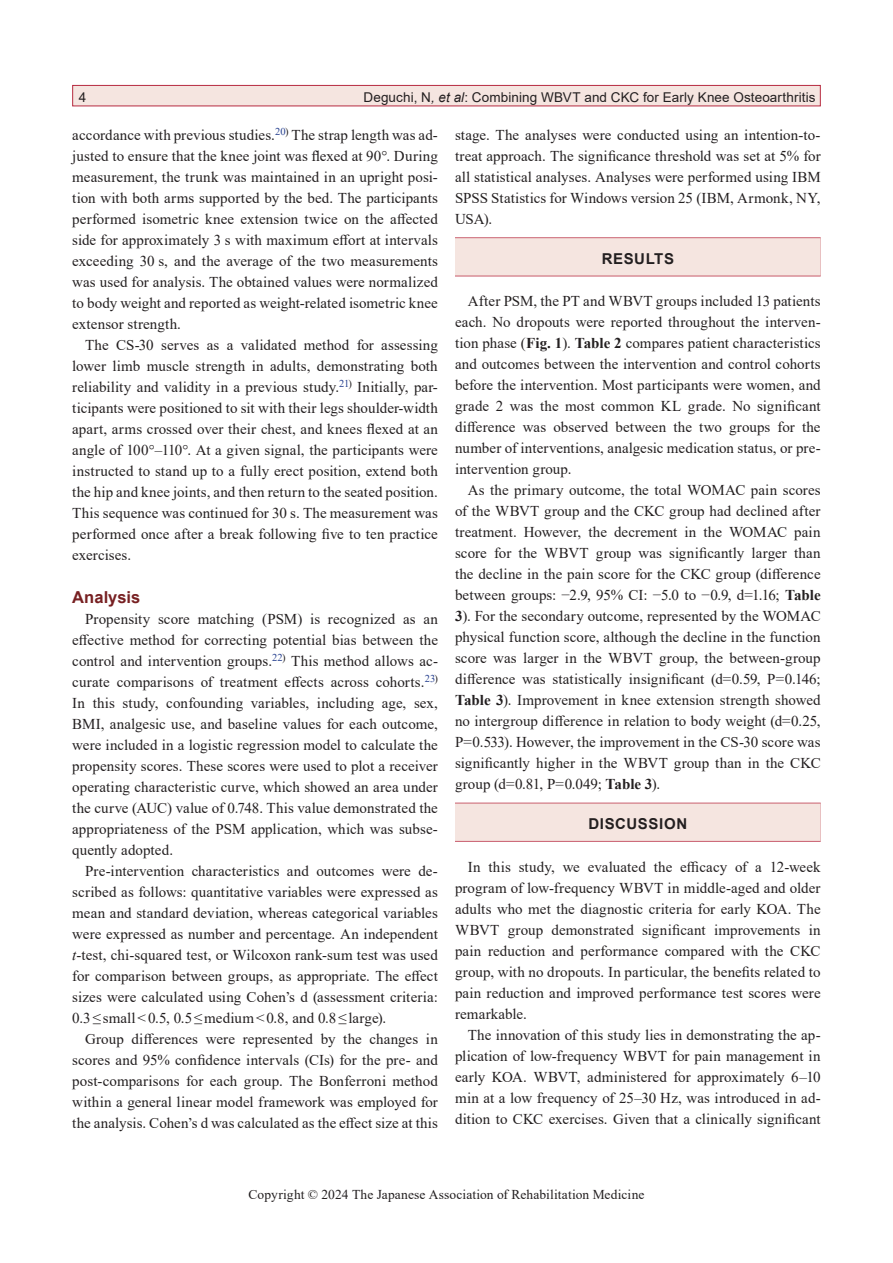
<style>
.page{position:relative;width:893px;height:1263px;background:#fff}
.page>*{position:absolute;margin:0;border:0;box-sizing:border-box;transform-origin:0 0}
.t1{font:700 16.5px "Arial";letter-spacing:.005em;color:#772022}
.t2{font:15px/21px "Times New Roman";letter-spacing:.005em;color:#231f20;text-align:justify}
.t3{font:700 15px "Arial";letter-spacing:.04em;color:#231f20}
.t4{font:13.5px "Arial";letter-spacing:.005em;color:#231f20}
.t5{font:13.5px "Times New Roman";letter-spacing:.005em;color:#231f20}
.s1{font-style:italic}
.s2{font-weight:700}
</style>
<div class="page">
<div style="left:455px;top:237px;width:366px;height:39px;background:#d4818d"></div>
<div style="left:455px;top:238px;width:366px;height:38px;background:#f5e5e0"></div>
<div style="left:455px;top:803px;width:366px;height:39px;background:#cd6c7b"></div>
<div style="left:455px;top:803px;width:366px;height:38px;background:#f5e5e0"></div>
<div style="left:72px;top:85px;width:749px;height:21px;background:#f5e5e0;border:1px solid #b72b40"></div>
<p class="t4" style="left:79px;top:87px;width:9px">4</p>
<p class="t4" style="left:363px;top:88px;width:454px">Deguchi, N<span class="s1">, et al</span>: Combining WBVT and CKC for Early Knee Osteoarthritis</p>
<p class="t2" style="left:72px;top:124px;width:367px">accordance with previous studies.<sup>20</sup><sup>)</sup> The strap length was ad&shy;justed to ensure that the knee joint was flexed at 90°. During measurement, the trunk was maintained in an upright posi&shy;tion with both arms supported by the bed. The participants performed isometric knee extension twice on the affected side for approximately 3 s with maximum effort at intervals exceeding 30 s, and the average of the two measurements was used for analysis. The obtained values were normalized to body weight and reported as weight-related isometric knee extensor strength.</p>
<p class="t2" style="left:72px;top:334px;width:367px;text-indent:13px">The CS-30 serves as a validated method for assessing lower limb muscle strength in adults, demonstrating both reliability and validity in a previous study.<sup>21</sup><sup>)</sup> Initially, par&shy;ticipants were positioned to sit with their legs shoulder-width apart, arms crossed over their chest, and knees flexed at an angle of 100°–110°. At a given signal, the participants were instructed to stand up to a fully erect position, extend both the hip and knee joints, and then return to the seated position.<br>This sequence was continued for 30 s. The measurement was performed once after a break following five to ten practice exercises.</p>
<p class="t1" style="left:72px;top:585px;width:70px">Analysis</p>
<p class="t2" style="left:72px;top:608px;width:367px;text-indent:13px">Propensity score matching (PSM) is recognized as an effective method for correcting potential bias between the control and intervention groups.<sup>22</sup><sup>)</sup> This method allows ac&shy;curate comparisons of treatment effects across cohorts.<sup>23</sup><sup>)<br></sup>In this study, confounding variables, including age, sex, BMI, analgesic use, and baseline values for each outcome, were included in a logistic regression model to calculate the propensity scores. These scores were used to plot a receiver operating characteristic curve, which showed an area under the curve (AUC) value of 0.748. This value demonstrated the appropriateness of the PSM application, which was subse&shy;quently adopted.</p>
<p class="t2" style="left:72px;top:860px;width:367px;text-indent:13px">Pre-intervention characteristics and outcomes were de&shy;scribed as follows: quantitative variables were expressed as mean and standard deviation, whereas categorical variables were expressed as number and percentage. An independent <span class="s1">t</span>-test, chi-squared test, or Wilcoxon rank-sum test was used for comparison between groups, as appropriate. The effect sizes were calculated using Cohen’s d (assessment criteria:<br>0.3≤small&lt;0.5, 0.5≤medium&lt;0.8, and 0.8≤large).</p>
<p class="t2" style="left:72px;top:1028px;width:367px;text-indent:13px">Group differences were represented by the changes in scores and 95% confidence intervals (CIs) for the pre- and post-comparisons for each group. The Bonferroni method within a general linear model framework was employed for the analysis. Cohen’s d was calculated as the effect size at this</p>
<p class="t2" style="left:455px;top:124px;width:367px">stage. The analyses were conducted using an intention-to&shy;treat approach. The significance threshold was set at 5% for all statistical analyses. Analyses were performed using IBM SPSS Statistics for Windows version 25 (IBM, Armonk, NY, USA).</p>
<p class="t3" style="left:602px;top:248px;width:74px">RESULTS</p>
<p class="t2" style="left:455px;top:290px;width:367px;text-indent:13px">After PSM, the PT and WBVT groups included 13 patients each. No dropouts were reported throughout the interven&shy;tion phase (<span class="s2">Fig. 1</span>). <span class="s2">Table 2</span> compares patient characteristics and outcomes between the intervention and control cohorts before the intervention. Most participants were women, and grade 2 was the most common KL grade. No significant difference was observed between the two groups for the number of interventions, analgesic medication status, or pre&shy;intervention group.</p>
<p class="t2" style="left:455px;top:479px;width:367px;text-indent:13px">As the primary outcome, the total WOMAC pain scores of the WBVT group and the CKC group had declined after treatment. However, the decrement in the WOMAC pain score for the WBVT group was significantly larger than the decline in the pain score for the CKC group (difference between groups: −2.9, 95% CI: −5.0 to −0.9, d=1.16; <span class="s2">Table 3</span>). For the secondary outcome, represented by the WOMAC physical function score, although the decline in the function score was larger in the WBVT group, the between-group difference was statistically insignificant (d=0.59, P=0.146; <span class="s2">Table 3</span>). Improvement in knee extension strength showed no intergroup difference in relation to body weight (d=0.25, P=0.533). However, the improvement in the CS-30 score was significantly higher in the WBVT group than in the CKC group (d=0.81, P=0.049; <span class="s2">Table 3</span>).</p>
<p class="t3" style="left:588px;top:813px;width:100px">DISCUSSION</p>
<p class="t2" style="left:455px;top:855px;width:367px;text-indent:13px">In this study, we evaluated the efficacy of a 12-week program of low-frequency WBVT in middle-aged and older adults who met the diagnostic criteria for early KOA. The WBVT group demonstrated significant improvements in pain reduction and performance compared with the CKC group, with no dropouts. In particular, the benefits related to pain reduction and improved performance test scores were remarkable.</p>
<p class="t2" style="left:455px;top:1023px;width:367px;text-indent:13px">The innovation of this study lies in demonstrating the ap&shy;plication of low-frequency WBVT for pain management in early KOA. WBVT, administered for approximately 6–10 min at a low frequency of 25–30 Hz, was introduced in ad&shy;dition to CKC exercises. Given that a clinically significant</p>
<p class="t5" style="left:248px;top:1185px;width:398px">Copyright © 2024 The Japanese Association of Rehabilitation Medicine</p>
</div>
